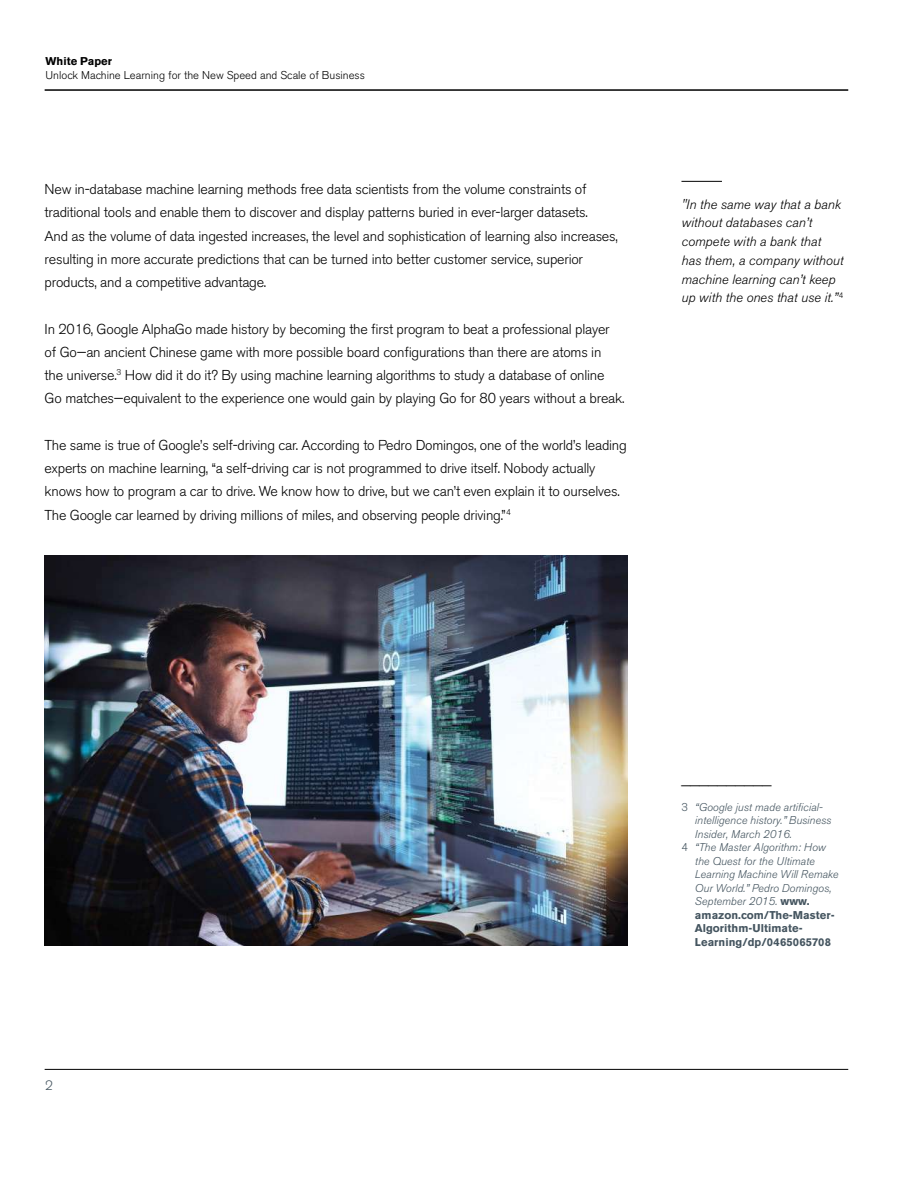
<style>
.page{position:relative;width:918px;height:1188px;background:#fff}
.page>*{position:absolute;margin:0;border:0;box-sizing:border-box;transform-origin:0 0}
.t1{font:18px "Akzidenz Grotesk BE";color:#000}
.t2{font:300 14.25px/23.2px "Akzidenz Grotesk BE";letter-spacing:-.015em;color:#000}
.t3{font:italic 300 13.5px/18.8px "Akzidenz Grotesk BE";color:#000}
.t4{font:300 13.5px "Akzidenz Grotesk BE";color:#455560}
.t5{font:italic 300 11.25px "Akzidenz Grotesk BE";letter-spacing:.005em;color:#455560}
.t6{font:700 11.25px "Akzidenz Grotesk BE";letter-spacing:.005em;color:#455560}
.t7{font:300 11.25px "Akzidenz Grotesk BE";color:#000}
.t8{font:700 11.25px "Akzidenz Grotesk BE";color:#000}
.s1{font-style:normal}
.s2{font-weight:700;font-style:normal}
</style>
<div class="page">
<hr style="left:45px;top:1069px;width:803px;height:1px;background:#000">
<hr style="left:45px;top:89px;width:803px;height:2px;background:#000">
<hr style="left:681px;top:181px;width:41px;height:1px;background:#000">
<img style="left:45px;top:555px;width:583px;height:391px">
<p class="t8" style="left:46px;top:54px;width:68px">White Paper</p>
<p class="t7" style="left:46px;top:69px;width:321px">Unlock Machine Learning for the New Speed and Scale of Business</p>
<p class="t2" style="left:45px;top:178px;width:575px">New in-database machine learning methods free data scientists from the volume constraints of traditional tools and enable them to discover and display patterns buried in ever-larger datasets.<br>And as the volume of data ingested increases, the level and sophistication of learning also increases, resulting in more accurate predictions that can be turned into better customer service, superior products, and a competitive advantage.</p>
<p class="t2" style="left:45px;top:317px;width:580px">In 2016, Google AlphaGo made history by becoming the first program to beat a professional player of Go—an ancient Chinese game with more possible board configurations than there are atoms in the universe.<sup>3</sup> How did it do it? By using machine learning algorithms to study a database of online Go matches—equivalent to the experience one would gain by playing Go for 80 years without a break.</p>
<p class="t2" style="left:45px;top:434px;width:584px">The same is true of Google’s self-driving car. According to Pedro Domingos, one of the world’s leading experts on machine learning, “a self-driving car is not programmed to drive itself. Nobody actually knows how to program a car to drive. We know how to drive, but we can’t even explain it to ourselves.<br>The Google car learned by driving millions of miles, and observing people driving.”<sup>4</sup></p>
<p class="t3" style="left:681px;top:195px;width:164px">"In the same way that a bank without databases can’t compete with a bank that has them, a company without machine learning can’t keep up with the ones that use it.”<sup>4</sup></p>
<p class="t4" style="left:45px;top:1078px;width:9px">2</p>
<p class="t1" style="left:681px;top:767px;width:91px">__________</p>
<p class="t5" style="left:681px;top:800px;width:143px"><span class="s1">3</span> “Google just made artificial-</p>
<p class="t5" style="left:695px;top:814px;width:138px">intelligence history.” Business</p>
<p class="t5" style="left:695px;top:827px;width:98px">Insider, March 2016.</p>
<p class="t5" style="left:681px;top:841px;width:146px"><span class="s1">4</span> “The Master Algorithm: How</p>
<p class="t5" style="left:695px;top:854px;width:121px">the Quest for the Ultimate</p>
<p class="t5" style="left:695px;top:868px;width:145px">Learning Machine Will Remake</p>
<p class="t5" style="left:695px;top:881px;width:138px">Our World.” Pedro Domingos,</p>
<p class="t5" style="left:695px;top:895px;width:116px">September 2015. <span class="s2">www.</span></p>
<p class="t6" style="left:695px;top:908px;width:141px">amazon.com/The-Master-</p>
<p class="t6" style="left:695px;top:922px;width:109px">Algorithm-Ultimate-</p>
<p class="t6" style="left:695px;top:935px;width:138px">Learning/dp/0465065708</p>
</div>
